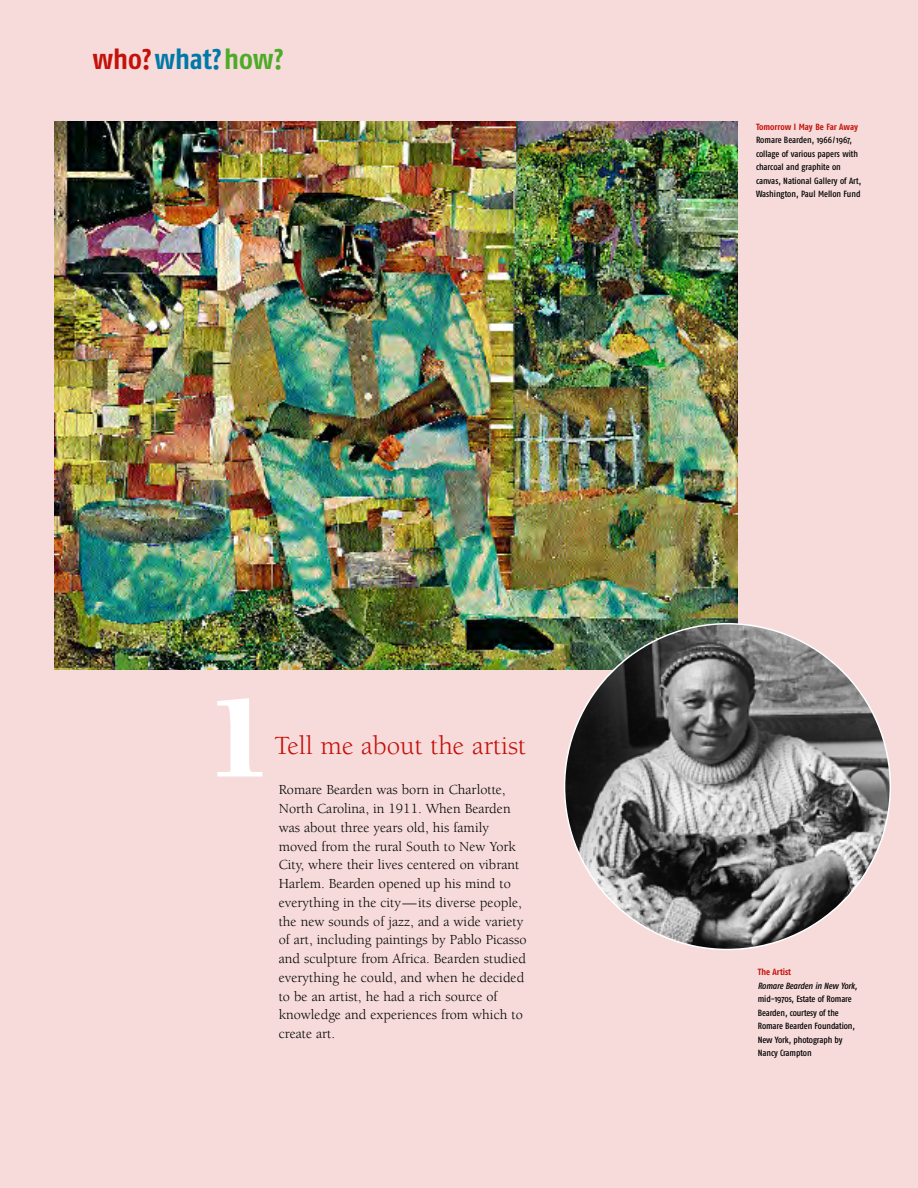
<style>
.page{position:relative;width:918px;height:1188px;background:#f6dbda}
.page>*{position:absolute;margin:0;border:0;box-sizing:border-box;transform-origin:0 0}
.t1{font:900 120px "Berkeley";color:#fff}
.t2{font:700 28.5px "Fago Co";letter-spacing:-.005em;color:#0079a8}
.t3{font:27px "Berkeley";color:#c4120b}
.t4{font:14.25px/18.8px "Berkeley";color:#000}
.t5{font:9px/13.5px "Fago Co Med";letter-spacing:-.01em;color:#000}
.t6{font:700 9px "Fago Co";letter-spacing:-.005em;color:#c4120b}
.t7{font:italic 9px "Fago Co Med";letter-spacing:-.015em;color:#000}
.s1{color:#c4120b}
.s2{color:#4dab27}
</style>
<div class="page">
<img style="left:54px;top:121px;width:684px;height:548px">
<svg style="left:564px;top:623px;width:327px;height:327px"></svg>
<h2 class="t2" style="left:93px;top:50px;width:192px"><span class="s1">who?</span>what?<span class="s2">how?</span></h2>
<h1 class="t1" style="left:207px;top:692px;width:68px">1</h1>
<h3 class="t3" style="left:274px;top:735px;width:253px">Tell me about the artist</h3>
<p class="t4" style="left:279px;top:782px;width:249px">Romare Bearden was born in Charlotte, North Carolina, in 1911. When Bearden was about three years old, his family moved from the rural South to New York City, where their lives centered on vibrant Harlem. Bearden opened up his mind to everything in the city—its diverse people, the new sounds of jazz, and a wide variety of art, including paintings by Pablo Picasso and sculpture from Africa. Bearden studied everything he could, and when he decided to be an artist, he had a rich source of knowledge and experiences from which to create art.</p>
<p class="t6" style="left:756px;top:124px;width:103px">Tomorrow I May Be Far Away</p>
<p class="t5" style="left:756px;top:134px;width:107px">Romare Bearden, 1966/1967, collage of various papers with charcoal and graphite on canvas, National Gallery of Art,<br>Washington, Paul Mellon Fund</p>
<p class="t6" style="left:758px;top:969px;width:35px">The Artist</p>
<p class="t7" style="left:758px;top:982px;width:101px">Romare Bearden in New York,</p>
<p class="t5" style="left:758px;top:993px;width:99px">mid-1970s, Estate of Romare<br>Bearden, courtesy of the<br>Romare Bearden Foundation,<br>New York, photograph by<br>Nancy Crampton</p>
</div>
